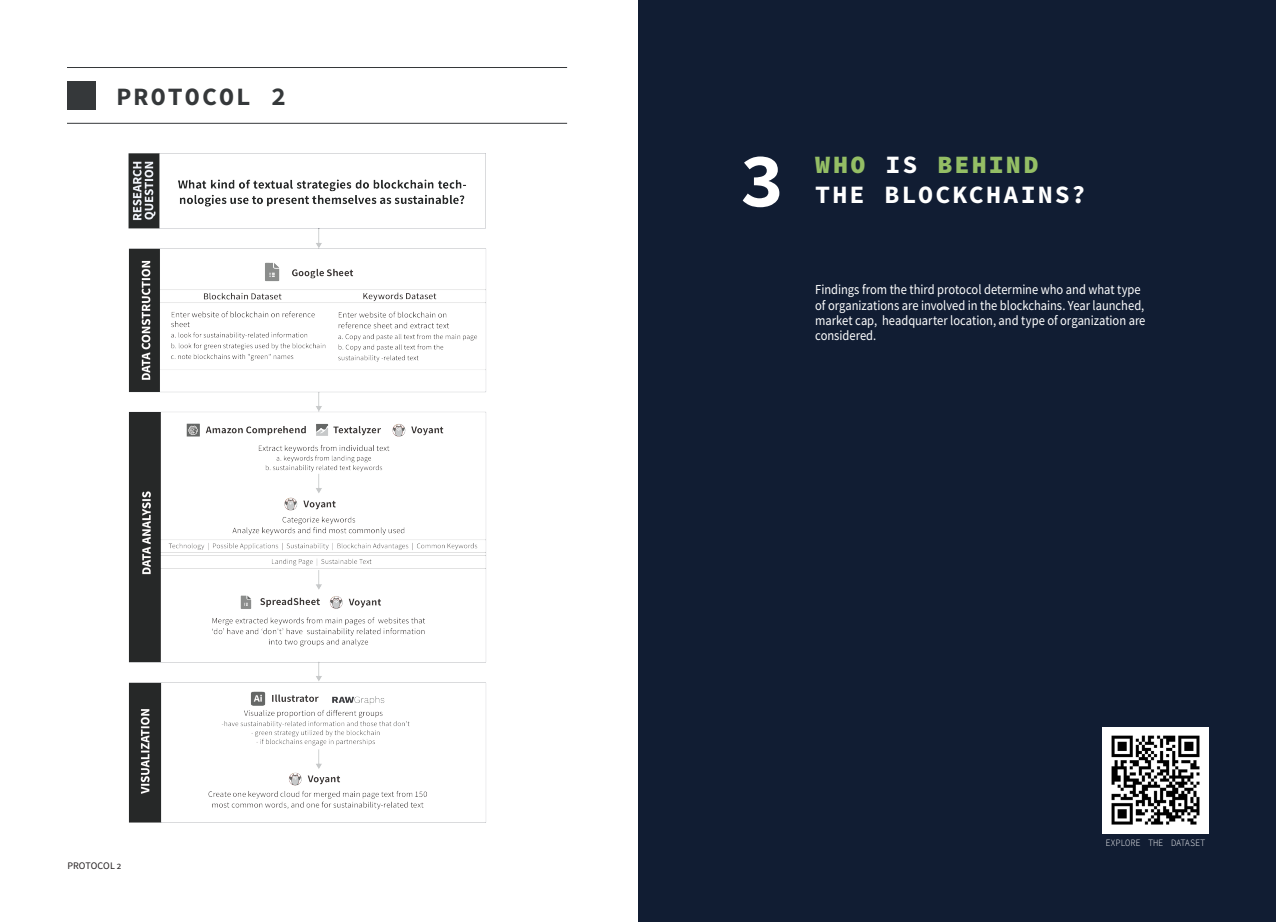
<style>
.page{position:relative;width:1276px;height:922px;background:#fff}
.page>*{position:absolute;margin:0;border:0;box-sizing:border-box;transform-origin:0 0}
.Number_chapters_2{font:700 75px "Source Code Pro";color:#fff}
.t1{font:700 25px/30px "Source Code Pro";letter-spacing:.085em;color:#fff}
.t2{font:700 25px "Source Code Pro";letter-spacing:.085em;color:#35383a}
.Text_body{font:13.75px/15px "Source Sans Pro";letter-spacing:-.005em;color:#fff;scale:.91 1}
.numero_pagina{font:10px "Source Sans Pro";letter-spacing:.005em;color:#231f20}
.t3{font:300 9.62px "Source Code Pro";letter-spacing:-.03em;color:#fff;scale:.91 1}
.s1{font-weight:900;color:#94be65}
</style>
<div class="page">
<div style="left:638px;top:0;width:638px;height:921px;background:#111d33"></div>
<div style="left:1102px;top:726px;width:106px;height:107px;background:#fff"></div>
<div style="left:67px;top:81px;width:28px;height:28px;background:#35383a"></div>
<hr style="left:67px;top:67px;width:500px;height:1px;background:#35383a">
<hr style="left:67px;top:123px;width:500px;height:1px;background:#35383a">
<img style="left:128px;top:153px;width:358px;height:670px">
<img style="left:1111px;top:735px;width:89px;height:90px">
<p class="t2" style="left:116px;top:78px;width:171px">PROTOCOL 2</p>
<p class="numero_pagina" style="left:67px;top:859px;width:56px">PROTOCOL 2</p>
<p class="Number_chapters_2" style="left:739px;top:127px;width:46px">3</p>
<p class="t1" style="left:815px;top:150px;width:272px"><span class="s1">WHO</span> IS <span class="s1">BEHIND<br></span>THE BLOCKCHAINS?</p>
<p class="Text_body" style="left:815px;top:282px;width:364px">Findings from the third protocol determine who and what type of organizations are involved in the blockchains. Year launched, market cap, headquarter location, and type of organization are considered.</p>
<p class="t3" style="left:1105px;top:835px;width:111px">EXPLORE THE DATASET</p>
</div>
